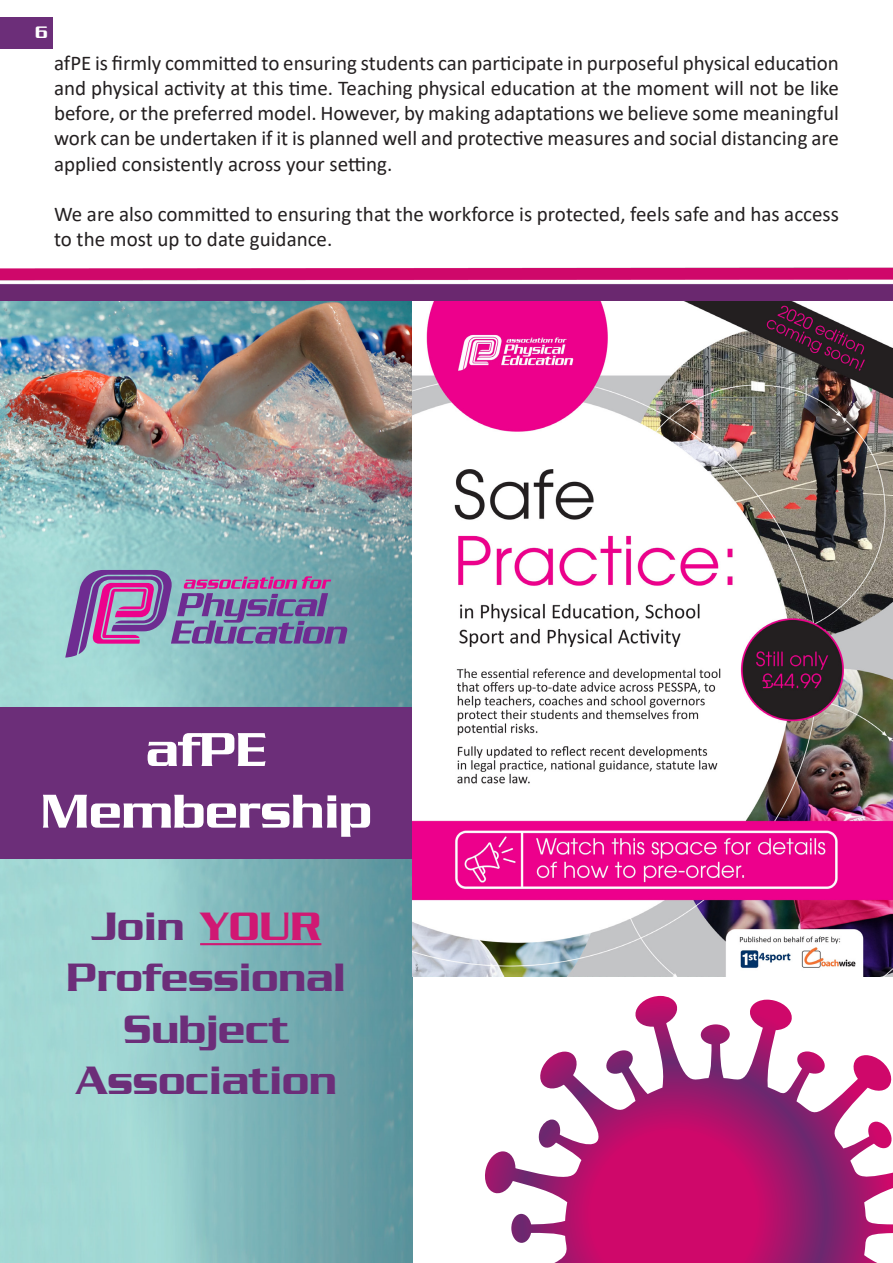
<style>
.page{position:relative;width:893px;height:1263px;background:#fff}
.page>*{position:absolute;margin:0;border:0;box-sizing:border-box;transform-origin:0 0}
.t1{font:500 51.3px/61.7px "Serpentine";color:#fff;text-align:center}
.t2{font:500 42.75px/51.3px "Serpentine";color:#6c2e79;text-align:center}
.t3{font:21px/25.2px "Calibri";color:#231f20;text-align:justify}
.t4{font:500 18px "Serpentine";color:#fff}
.s1{color:#d01873}
</style>
<div class="page">
<div style="left:0;top:18px;width:53px;height:31px;background:#6c2e79"></div>
<img style="left:0;top:300px;width:413px;height:963px">
<div style="left:0;top:707px;width:413px;height:151px;background:#6c2e79"></div>
<svg style="left:65px;top:570px;width:282px;height:88px;background:#8b82ad"></svg>
<hr style="left:200px;top:943px;width:121px;height:2px;background:#d01873">
<img style="left:412px;top:300px;width:481px;height:677px">
<svg style="left:517px;top:1029px;width:376px;height:234px"></svg>
<svg style="left:748px;top:1000px;width:45px;height:32px"></svg>
<svg style="left:851px;top:1055px;width:42px;height:38px"></svg>
<svg style="left:485px;top:1151px;width:32px;height:43px"></svg>
<svg style="left:538px;top:1051px;width:41px;height:40px"></svg>
<svg style="left:635px;top:996px;width:43px;height:33px"></svg>
<svg style="left:700px;top:1024px;width:30px;height:21px"></svg>
<svg style="left:795px;top:1051px;width:31px;height:24px"></svg>
<svg style="left:867px;top:1122px;width:26px;height:28px"></svg>
<svg style="left:511px;top:1214px;width:21px;height:29px"></svg>
<svg style="left:537px;top:1119px;width:25px;height:30px"></svg>
<svg style="left:604px;top:1050px;width:31px;height:25px"></svg>
<img style="left:0;top:267px;width:893px;height:33px">
<p class="t4" style="left:35px;top:22px;width:14px">6</p>
<p class="t3" style="left:54px;top:50px;width:786px">afPE is firmly committed to ensuring students can participate in purposeful physical education and physical activity at this time. Teaching physical education at the moment will not be like before, or the preferred model. However, by making adaptations we believe some meaningful work can be undertaken if it is planned well and protective measures and social distancing are applied consistently across your setting.</p>
<p class="t3" style="left:54px;top:201px;width:786px">We are also committed to ensuring that the workforce is protected, feels safe and has access to the most up to date guidance.</p>
<p class="t1" style="left:41px;top:718px;width:333px">afPE<br>Membership</p>
<p class="t2" style="left:67px;top:900px;width:281px">Join <span class="s1">YOUR<br></span>Professional<br>Subject<br>Association</p>
</div>
